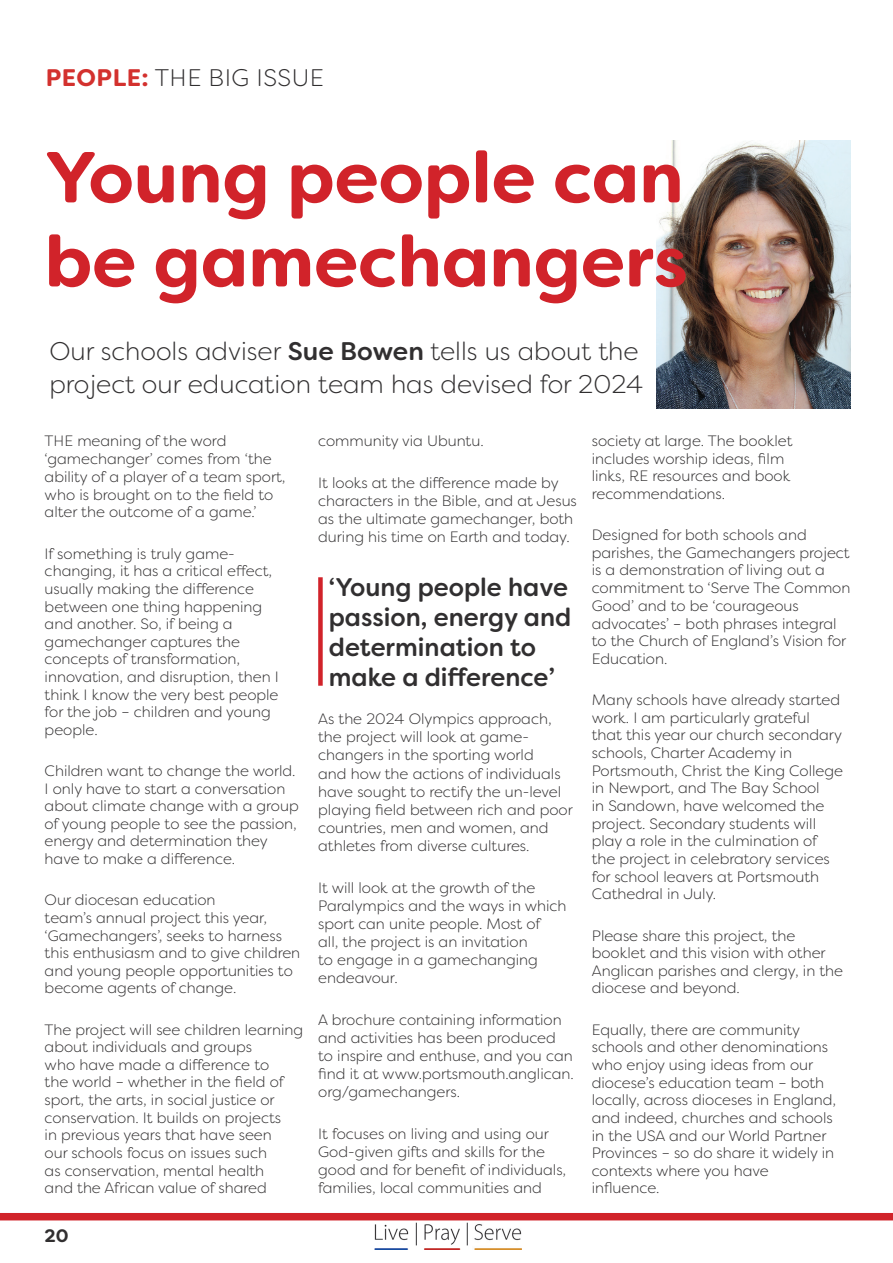
<style>
.page{position:relative;width:893px;height:1263px;background:#fff}
.page>*{position:absolute;margin:0;border:0;box-sizing:border-box;transform-origin:0 0}
.t1{font:700 72px/84px "Filson Soft";color:#d1232a}
.t2{font:300 25.5px/33px "Filson Soft";color:#312f30}
.t3{font:500 25.5px/30px "Filson Soft";color:#312f30}
.t4{font:300 24px "Filson Soft";letter-spacing:.02em;color:#312f30}
.t5{font:700 18px "Filson Soft";color:#312f30}
.t6{font:300 15px/17.7px "Filson Soft";color:#312f30}
.s1{font-weight:700;color:#d3312e}
.s2{font-weight:500}
.s3{color:#231f20}
</style>
<div class="page">
<img style="left:374px;top:1222px;width:148px;height:27px">
<div style="left:0;top:1213px;width:893px;height:7px;background:#d1232a"></div>
<div style="left:318px;top:577px;width:5px;height:109px;background:#d1232a"></div>
<img style="left:657px;top:140px;width:193px;height:268px">
<h3 class="t4" style="left:46px;top:63px;width:280px"><span class="s1">PEOPLE:</span> THE BIG ISSUE</h3>
<h1 class="t1" style="left:45px;top:135px;width:645px">Young people can be gamechangers</h1>
<h2 class="t2" style="left:49px;top:334px;width:595px">Our schools adviser <span class="s2">Sue Bowen</span> tells us about the project our education team has devised for 2024</h2>
<p class="t6" style="left:45px;top:431px;width:242px">THE meaning of the word ‘gamechanger’ comes from ‘the ability of a player of a team sport, who is brought on to the field to alter the outcome of a game.’</p>
<p class="t6" style="left:45px;top:544px;width:236px">If something is truly game&shy;changing, it has a critical effect, usually making the difference between one thing happening and another. So, if being a gamechanger captures the concepts of transformation, innovation, and disruption, then I think I know the very best people for the job – children and young people.</p>
<p class="t6" style="left:45px;top:762px;width:256px">Children want to change the world.<br>I only have to start a conversation about climate change with a group of young people to see the passion, energy and determination they have to make a difference.</p>
<p class="t6" style="left:45px;top:891px;width:257px">Our diocesan education<br>team’s annual project this year, ‘Gamechangers’, seeks to harness this enthusiasm and to give children and young people opportunities to become agents of change.</p>
<p class="t6" style="left:45px;top:1020px;width:260px">The project will see children learning about individuals and groups<br>who have made a difference to<br>the world – whether in the field of sport, the arts, in social justice or conservation. It builds on projects<br>in previous years that have seen<br>our schools focus on issues such<br>as conservation, mental health<br>and the African value of shared</p>
<p class="t5" style="left:45px;top:1224px;width:26px">20</p>
<p class="t6" style="left:318px;top:432px;width:167px">community via Ubuntu.</p>
<p class="t6" style="left:318px;top:473px;width:260px">It looks at the difference made by characters in the Bible, and at Jesus as the ultimate gamechanger, both during his time on Earth and today.</p>
<h2 class="t3" style="left:329px;top:572px;width:244px">‘Young people have passion, energy and determination to make a difference’</h2>
<p class="t6" style="left:318px;top:710px;width:256px">As the 2024 Olympics approach, the project will look at game&shy;changers in the sporting world<br>and how the actions of individuals have sought to rectify the un-level playing field between rich and poor countries, men and women, and athletes from diverse cultures.</p>
<p class="t6" style="left:318px;top:878px;width:250px">It will look at the growth of the<br>Paralympics and the ways in which sport can unite people. Most of<br>all, the project is an invitation<br>to engage in a gamechanging endeavour.</p>
<p class="t6" style="left:318px;top:1010px;width:257px">A brochure containing information and activities has been produced to inspire and enthuse, and you can find it at www.portsmouth.anglican. org/gamechangers.</p>
<p class="t6" style="left:318px;top:1125px;width:250px">It focuses on living and using our God-given gifts and skills for the good and for benefit of individuals, families, local communities and</p>
<p class="t6" style="left:592px;top:432px;width:202px">society at large. The booklet includes worship ideas, film links, RE resources and book recommendations.</p>
<p class="t6" style="left:592px;top:526px;width:260px">Designed for both schools and parishes, the Gamechangers project is a demonstration of living out a commitment to ‘Serve The Common<br>Good’ and to be ‘courageous advocates’ <span class="s3">–</span> both phrases integral to the Church of England’s Vision for<br>Education.</p>
<p class="t6" style="left:592px;top:691px;width:253px">Many schools have already started work. I am particularly grateful that this year our church secondary schools, Charter Academy in<br>Portsmouth, Christ the King College in Newport, and The Bay School<br>in Sandown, have welcomed the project. Secondary students will play a role in the culmination of the project in celebratory services for school leavers at Portsmouth<br>Cathedral in July.</p>
<p class="t6" style="left:592px;top:926px;width:253px">Please share this project, the booklet and this vision with other<br>Anglican parishes and clergy, in the diocese and beyond.</p>
<p class="t6" style="left:592px;top:1020px;width:246px">Equally, there are community schools and other denominations who enjoy using ideas from our diocese’s education team – both locally, across dioceses in England, and indeed, churches and schools in the USA and our World Partner<br>Provinces – so do share it widely in contexts where you have influence.</p>
</div>
